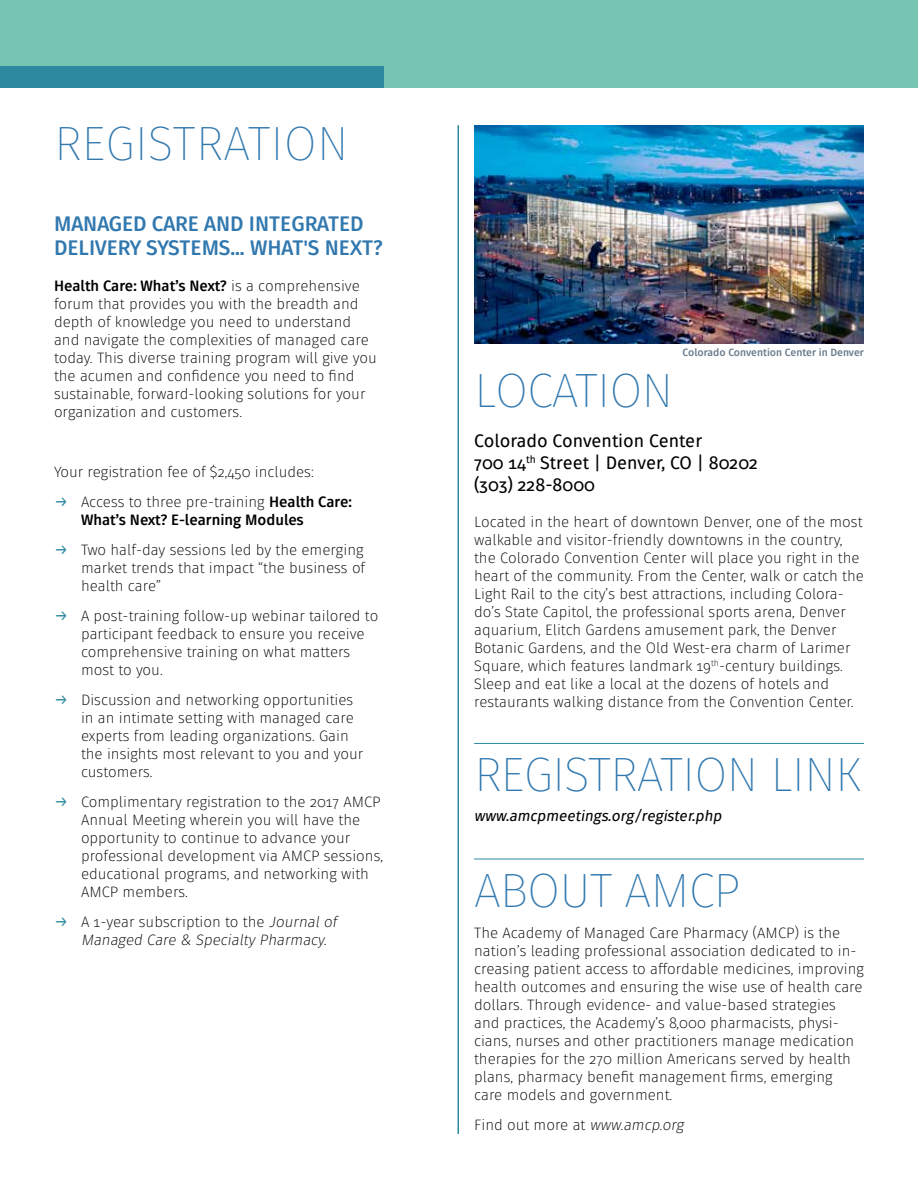
<style>
.page{position:relative;width:918px;height:1188px;background:#fff}
.page>*{position:absolute;margin:0;border:0;box-sizing:border-box;transform-origin:0 0}
.t1{font:200 48px "Fuse V.2 Text";letter-spacing:-.02em;color:#3178af}
.t2{font:200 48px "Fuse V.2 Text";color:#3178af}
.t3{font:700 21px/24px "Fuse V.2 Text";color:#3178af}
.t4{font:18px/21.6px "Fuse V.2 Text";color:#000}
.t5{font:300 15px/18px "Fuse V.2 Text";color:#000}
.t6{font:700 15px/18px "Fuse V.2 Text";color:#000}
.t7{font:italic 300 15px/18px "Fuse V.2 Text";color:#000}
.t8{font:italic 15px "Fuse V.2 Text";color:#000}
.t9{font:700 10.5px "Fuse V.2 Text";color:#677b8c}
.s1{font-weight:700}
.s2{font-weight:400;color:#2d899f}
.s3{font-weight:300}
.s4{font-weight:400;font-style:normal;color:#2d899f}
.s5{font-style:normal}
.s6{font-style:italic}
</style>
<div class="page">
<div style="left:0;top:0;width:918px;height:87px;background:#76c5b2"></div>
<div style="left:0;top:66px;width:383px;height:21px;background:#2d899f"></div>
<img style="left:474px;top:125px;width:390px;height:218px">
<hr style="left:458px;top:125px;width:1px;height:1009px;background:#2d899f">
<hr style="left:474px;top:859px;width:390px;height:1px;background:#2d899f">
<hr style="left:474px;top:743px;width:390px;height:1px;background:#2d899f">
<h1 class="t2" style="left:54px;top:117px;width:297px">REGISTRATION</h1>
<h2 class="t3" style="left:54px;top:211px;width:330px">MANAGED CARE AND INTEGRATED<br>DELIVERY SYSTEMS... WHAT'S NEXT?</h2>
<p class="t5" style="left:54px;top:276px;width:324px"><span class="s1">Health Care: What’s Next?</span> is a comprehensive forum that provides you with the breadth and depth of knowledge you need to understand and navigate the complexities of managed care today. This diverse training program will give you the acumen and confidence you need to find sustainable, forward-looking solutions for your organization and customers.</p>
<p class="t5" style="left:54px;top:462px;width:261px">Your registration fee of $2,450 includes:</p>
<p class="t6" style="left:81px;top:492px;width:272px;text-indent:-27px"><span class="s2">→</span> <span class="s3">Access to three pre-training</span> Health Care:<br>What’s Next? E-learning Modules</p>
<p class="t5" style="left:81px;top:540px;width:286px;text-align:justify;text-indent:-27px"><span class="s2">→</span> Two half-day sessions led by the emerging market trends that impact “the business of health care”</p>
<p class="t5" style="left:81px;top:606px;width:299px;text-indent:-27px"><span class="s2">→</span> A post-training follow-up webinar tailored to participant feedback to ensure you receive comprehensive training on what matters most to you.</p>
<p class="t5" style="left:81px;top:690px;width:284px;text-indent:-27px"><span class="s2">→</span> Discussion and networking opportunities in an intimate setting with managed care experts from leading organizations. Gain the insights most relevant to you and your customers.</p>
<p class="t5" style="left:81px;top:792px;width:304px;text-indent:-27px"><span class="s2">→</span> Complimentary registration to the 2017 AMCP Annual Meeting wherein you will have the opportunity to continue to advance your professional development via AMCP sessions, educational programs, and networking with AMCP members.</p>
<p class="t7" style="left:81px;top:912px;width:257px;text-indent:-27px"><span class="s4">→</span> <span class="s5">A 1-year subscription to the</span> Journal of<br>Managed Care &amp; Specialty Pharmacy.</p>
<h1 class="t1" style="left:474px;top:363px;width:201px">LOCATION</h1>
<p class="t9" style="left:683px;top:346px;width:183px">Colorado Convention Center in Denver</p>
<p class="t4" style="left:474px;top:431px;width:285px">Colorado Convention Center<br>700 14<sup>th</sup> Street | Denver, CO | 80202 (303) 228-8000</p>
<p class="t5" style="left:474px;top:513px;width:391px">Located in the heart of downtown Denver, one of the most walkable and visitor-friendly downtowns in the country, the Colorado Convention Center will place you right in the heart of the community. From the Center, walk or catch the Light Rail to the city’s best attractions, including Colora&shy;do’s State Capitol, the professional sports arena, Denver aquarium, Elitch Gardens amusement park, the Denver Botanic Gardens, and the Old West-era charm of Larimer Square, which features landmark 19<sup>th</sup>-century buildings.<br>Sleep and eat like a local at the dozens of hotels and restaurants walking distance from the Convention Center.</p>
<h1 class="t1" style="left:474px;top:747px;width:388px">REGISTRATION LINK</h1>
<p class="t8" style="left:474px;top:806px;width:249px">www.amcpmeetings.org/register.php</p>
<h1 class="t1" style="left:474px;top:863px;width:268px">ABOUT AMCP</h1>
<p class="t5" style="left:474px;top:924px;width:391px">The Academy of Managed Care Pharmacy (AMCP) is the nation’s leading professional association dedicated to in&shy;creasing patient access to affordable medicines, improving health outcomes and ensuring the wise use of health care dollars. Through evidence- and value-based strategies and practices, the Academy’s 8,000 pharmacists, physi&shy;cians, nurses and other practitioners manage medication therapies for the 270 million Americans served by health plans, pharmacy benefit management firms, emerging care models and government.</p>
<p class="t5" style="left:474px;top:1116px;width:211px">Find out more at <span class="s6">www.amcp.org</span></p>
</div>
